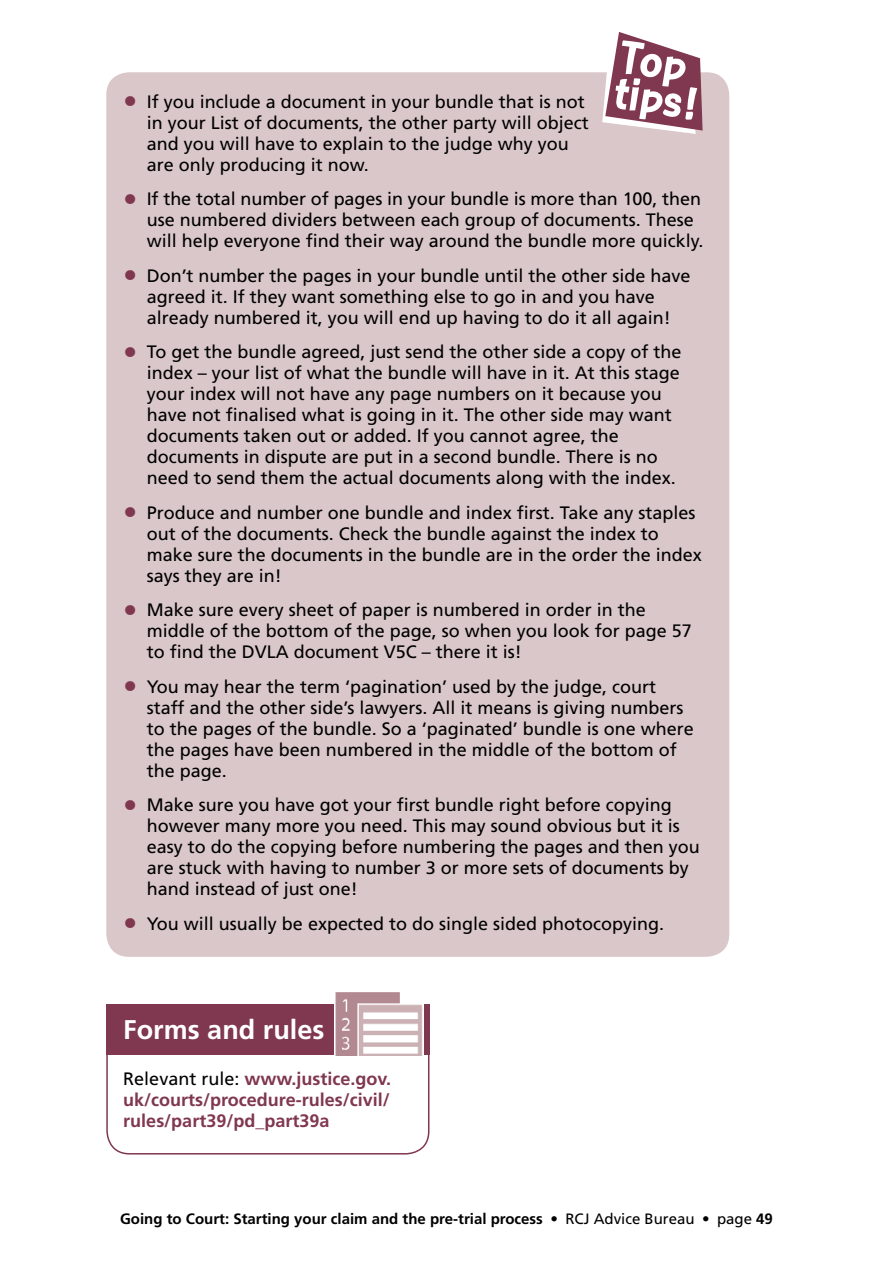
<style>
.page{position:relative;width:893px;height:1263px;background:#fff}
.page>*{position:absolute;margin:0;border:0;box-sizing:border-box;transform-origin:0 0}
.t1{font:50.25px "Contemporary Brush Bold";color:#fff}
.t2{font:700 27px "Frutiger LT Std";color:#fff}
.t3{font:18px/21px "Frutiger";color:#000}
.t4{font:700 18px/21px "Frutiger LT Std";color:#803750;text-align:justify}
.t5{font:700 15px "Frutiger LT Std";color:#000}
.s1{font-family:"Frutiger LT Std";font-weight:700;font-size:28.5px;color:#803750}
.s2{font-family:"Frutiger";font-weight:400;color:#000}
.s3{font-family:"Frutiger";font-weight:400}
</style>
<div class="page">
<div style="left:106px;top:1005px;width:323px;height:50px;background:#803750"></div>
<div style="left:106px;top:1005px;width:323px;height:149px;border:2px solid #803750;border-radius:23px"></div>
<img style="left:335px;top:992px;width:88px;height:64px">
<div style="left:106px;top:72px;width:623px;height:885px;background:#dac7c9;border-radius:23px"></div>
<svg style="left:602px;top:32px;width:101px;height:102px"></svg>
<h1 class="t1" style="left:619px;top:61px;width:88px;rotate:9deg">tips!</h1>
<p class="t3" style="left:123px;top:91px;width:463px"><span class="s1">•</span> If you include a document in your bundle that is not</p>
<p class="t3" style="left:147px;top:112px;width:444px">in your List of documents, the other party will object and you will have to explain to the judge why you are only producing it now.</p>
<p class="t3" style="left:147px;top:188px;width:558px;text-indent:-23px"><span class="s1">•</span> If the total number of pages in your bundle is more than 100, then use numbered dividers between each group of documents. These will help everyone find their way around the bundle more quickly.</p>
<p class="t3" style="left:147px;top:265px;width:545px;text-indent:-23px"><span class="s1">•</span> Don’t number the pages in your bundle until the other side have agreed it. If they want something else to go in and you have already numbered it, you will end up having to do it all again!</p>
<p class="t3" style="left:147px;top:341px;width:536px;text-indent:-23px"><span class="s1">•</span> To get the bundle agreed, just send the other side a copy of the index – your list of what the bundle will have in it. At this stage your index will not have any page numbers on it because you have not finalised what is going in it. The other side may want documents taken out or added. If you cannot agree, the documents in dispute are put in a second bundle. There is no need to send them the actual documents along with the index.</p>
<p class="t3" style="left:147px;top:502px;width:557px;text-indent:-23px"><span class="s1">•</span> Produce and number one bundle and index first. Take any staples out of the documents. Check the bundle against the index to make sure the documents in the bundle are in the order the index says they are in!</p>
<p class="t3" style="left:147px;top:599px;width:547px;text-indent:-23px"><span class="s1">•</span> Make sure every sheet of paper is numbered in order in the middle of the bottom of the page, so when you look for page 57 to find the DVLA document V5C – there it is!</p>
<p class="t3" style="left:147px;top:676px;width:549px;text-indent:-23px"><span class="s1">•</span> You may hear the term ‘pagination’ used by the judge, court staff and the other side’s lawyers. All it means is giving numbers to the pages of the bundle. So a ‘paginated’ bundle is one where the pages have been numbered in the middle of the bottom of the page.</p>
<p class="t3" style="left:147px;top:794px;width:555px;text-indent:-23px"><span class="s1">•</span> Make sure you have got your first bundle right before copying however many more you need. This may sound obvious but it is easy to do the copying before numbering the pages and then you are stuck with having to number 3 or more sets of documents by hand instead of just one!</p>
<p class="t3" style="left:123px;top:913px;width:542px"><span class="s1">•</span> You will usually be expected to do single sided photocopying.</p>
<h2 class="t2" style="left:123px;top:1013px;width:203px">Forms and rules</h2>
<p class="t4" style="left:123px;top:1068px;width:269px"><span class="s2">Relevant rule:</span> www.justice.gov. uk/courts/procedure-rules/civil/ rules/part39/pd_part39a</p>
<p class="t5" style="left:120px;top:1209px;width:654px">Going to Court: Starting your claim and the pre-trial process <span class="s3">• RCJ Advice Bureau • page</span> 49</p>
</div>
